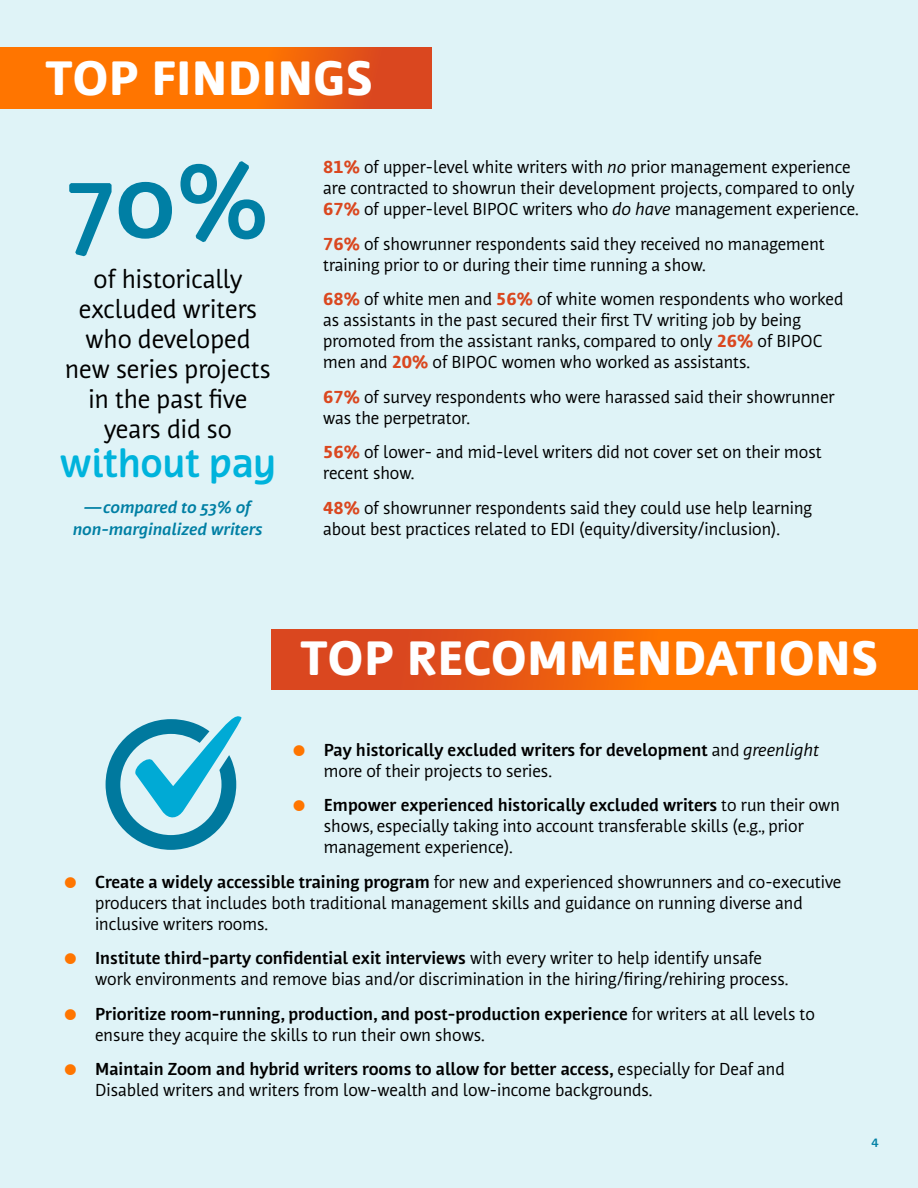
<style>
.page{position:relative;width:918px;height:1188px;background:#dff3f7}
.page>*{position:absolute;margin:0;border:0;box-sizing:border-box;transform-origin:0 0}
.t1{font:700 102px "Nuvo Pro";color:#007fa4}
.t2{font:800 48px "Nuvo Pro";letter-spacing:.005em;color:#fff}
.t3{font:500 36px "Terfens";color:#00b3dc}
.t4{font:25.5px/30px "Nuvo Pro";color:#000;text-align:center}
.t5{font:17.25px/21px "Nuvo Pro";color:#000}
.t6{font:700 17.25px/21px "Nuvo Pro";color:#000}
.t7{font:italic 700 16.5px/22.5px "Nuvo Pro";color:#007fa4;text-align:center}
.t8{font:700 12px "Nuvo Pro";color:#007fa4}
.s1{font-weight:800;color:#da471f}
.s2{font-style:italic}
.s3{font-weight:400}
.s4{font-weight:400;font-style:italic}
.s5{font-weight:700}
</style>
<div class="page">
<svg style="left:0;top:47px;width:432px;height:61px;background:#f56907"></svg>
<div style="left:271px;top:629px;width:647px;height:61px;background:linear-gradient(to right,#d54123,#ff8200)"></div>
<svg style="left:106px;top:716px;width:136px;height:134px"></svg>
<h2 class="t2" style="left:45px;top:42px;width:330px">TOP FINDINGS</h2>
<h1 class="t1" style="left:67px;top:130px;width:203px">70%</h1>
<h3 class="t4" style="left:65px;top:263px;width:207px">of historically excluded writers who developed new series projects in the past five years did so</h3>
<h3 class="t3" style="left:60px;top:442px;width:218px">without pay</h3>
<p class="t7" style="left:73px;top:495px;width:191px">— compared to 53% of non-marginalized writers</p>
<p class="t5" style="left:323px;top:156px;width:537px"><span class="s1">81%</span> of upper-level white writers with <span class="s2">no</span> prior management experience are contracted to showrun their development projects, compared to only<br><span class="s1">67%</span> of upper-level BIPOC writers who <span class="s2">do have</span> management experience.</p>
<p class="t5" style="left:323px;top:233px;width:503px"><span class="s1">76%</span> of showrunner respondents said they received no management training prior to or during their time running a show.</p>
<p class="t5" style="left:323px;top:288px;width:522px"><span class="s1">68%</span> of white men and <span class="s1">56%</span> of white women respondents who worked as assistants in the past secured their first TV writing job by being promoted from the assistant ranks, compared to only <span class="s1">26%</span> of BIPOC men and <span class="s1">20%</span> of BIPOC women who worked as assistants.</p>
<p class="t5" style="left:323px;top:386px;width:513px"><span class="s1">67%</span> of survey respondents who were harassed said their showrunner was the perpetrator.</p>
<p class="t5" style="left:323px;top:441px;width:500px"><span class="s1">56%</span> of lower- and mid-level writers did not cover set on their most recent show.</p>
<p class="t5" style="left:323px;top:497px;width:490px"><span class="s1">48%</span> of showrunner respondents said they could use help learning about best practices related to EDI (equity/diversity/inclusion).</p>
<h2 class="t2" style="left:300px;top:623px;width:580px">TOP RECOMMENDATIONS</h2>
<p class="t6" style="left:324px;top:738px;width:497px">Pay historically excluded writers for development <span class="s3">and</span> <span class="s4">greenlight </span><span class="s3">more of their projects to series.</span></p>
<p class="t5" style="left:324px;top:794px;width:518px"><span class="s5">Empower experienced historically excluded writers</span> to run their own shows, especially taking into account transferable skills (e.g., prior management experience).</p>
<p class="t5" style="left:95px;top:870px;width:748px"><span class="s5">Create a widely accessible training program</span> for new and experienced showrunners and co-executive producers that includes both traditional management skills and guidance on running diverse and inclusive writers rooms.</p>
<p class="t5" style="left:95px;top:947px;width:695px"><span class="s5">Institute third-party confidential exit interviews</span> with every writer to help identify unsafe work environments and remove bias and/or discrimination in the hiring/firing/rehiring process.</p>
<p class="t5" style="left:95px;top:1002px;width:721px"><span class="s5">Prioritize room-running, production, and post-production experience</span> for writers at all levels to ensure they acquire the skills to run their own shows.</p>
<p class="t5" style="left:95px;top:1058px;width:691px"><span class="s5">Maintain Zoom and hybrid writers rooms to allow for better access,</span> especially for Deaf and<br>Disabled writers and writers from low-wealth and low-income backgrounds.</p>
<p class="t8" style="left:871px;top:1134px;width:9px">4</p>
</div>
